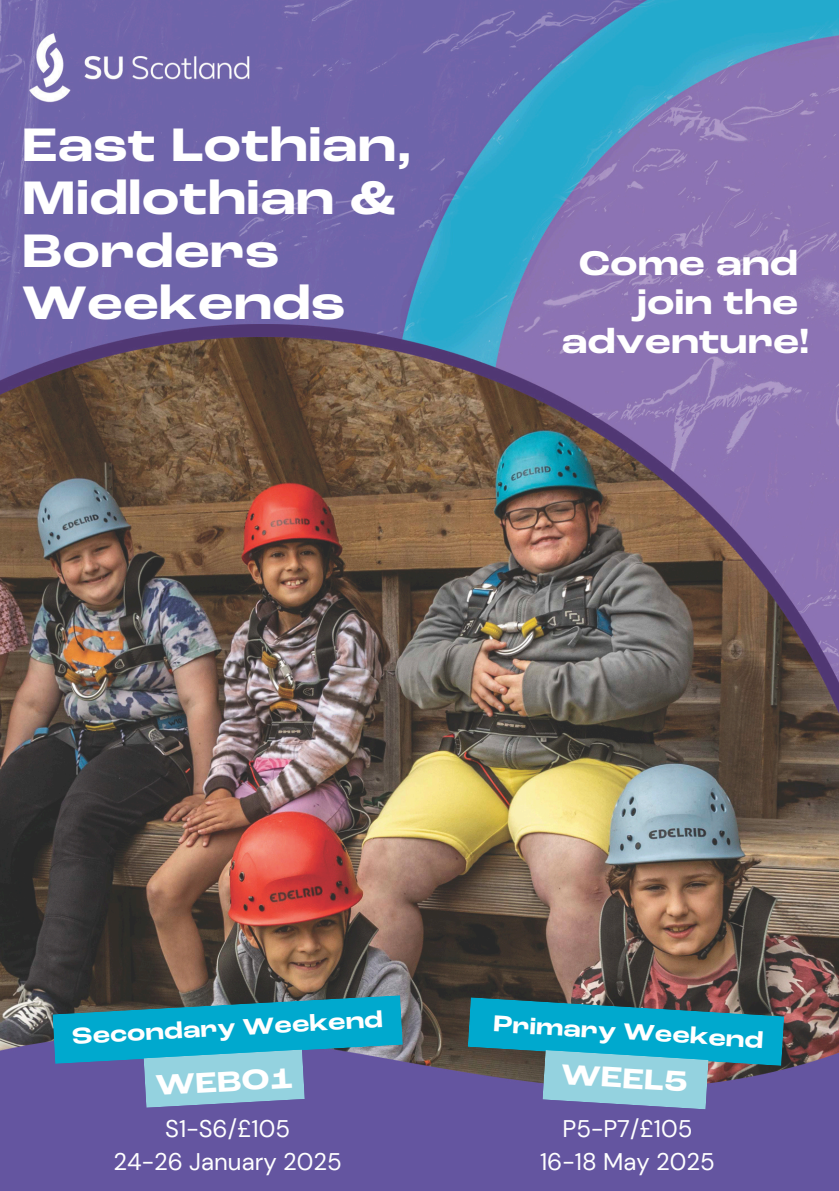
<style>
.page{position:relative;width:839px;height:1191px;background:#fff}
.page>*{position:absolute;margin:0;border:0;box-sizing:border-box;transform-origin:0 0}
.t1{font:700 expanded 49.4px/53px "Roc Grotesk";color:#fff}
.t2{font:700 expanded 36px "Roc Grotesk";color:#fff}
.t3{font:700 expanded 30px "Roc Grotesk";color:#fff}
.t4{font:24px "DM Sans";color:#fff}
.t5{font:700 expanded 24px "Roc Grotesk";color:#fff}
</style>
<div class="page">
<img style="left:0;top:0;width:838px;height:1191px">
<svg style="left:52px;top:995px;width:351px;height:113px;background:#4190b6"></svg>
<svg style="left:467px;top:997px;width:317px;height:112px;background:#4293b0"></svg>
<h1 class="t1" style="left:22px;top:121px;width:392px">East Lothian,<br>Midlothian &amp;<br>Borders<br>Weekends</h1>
<h2 class="t2" style="left:579px;top:247px;width:221px">Come and</h2>
<h2 class="t2" style="left:637px;top:286px;width:163px">join the</h2>
<h2 class="t2" style="left:561px;top:325px;width:249px">adventure!</h2>
<h4 class="t5" style="left:72px;top:1026px;width:313px;rotate:-3deg">Secondary Weekend</h4>
<h3 class="t3" style="left:155px;top:1072px;width:140px;rotate:-3deg">WEBO1</h3>
<h4 class="t4" style="left:165px;top:1113px;width:126px">S1-S6/£105</h4>
<h3 class="t4" style="left:113px;top:1146px;width:230px">24-26 January 2025</h3>
<p class="t5" style="left:494px;top:1014px;width:272px;rotate:3deg">Primary Weekend</p>
<p class="t3" style="left:561px;top:1062px;width:128px;rotate:3deg">WEEL5</p>
<p class="t4" style="left:562px;top:1113px;width:131px">P5-P7/£105</p>
<p class="t4" style="left:540px;top:1146px;width:176px">16-18 May 2025</p>
</div>
